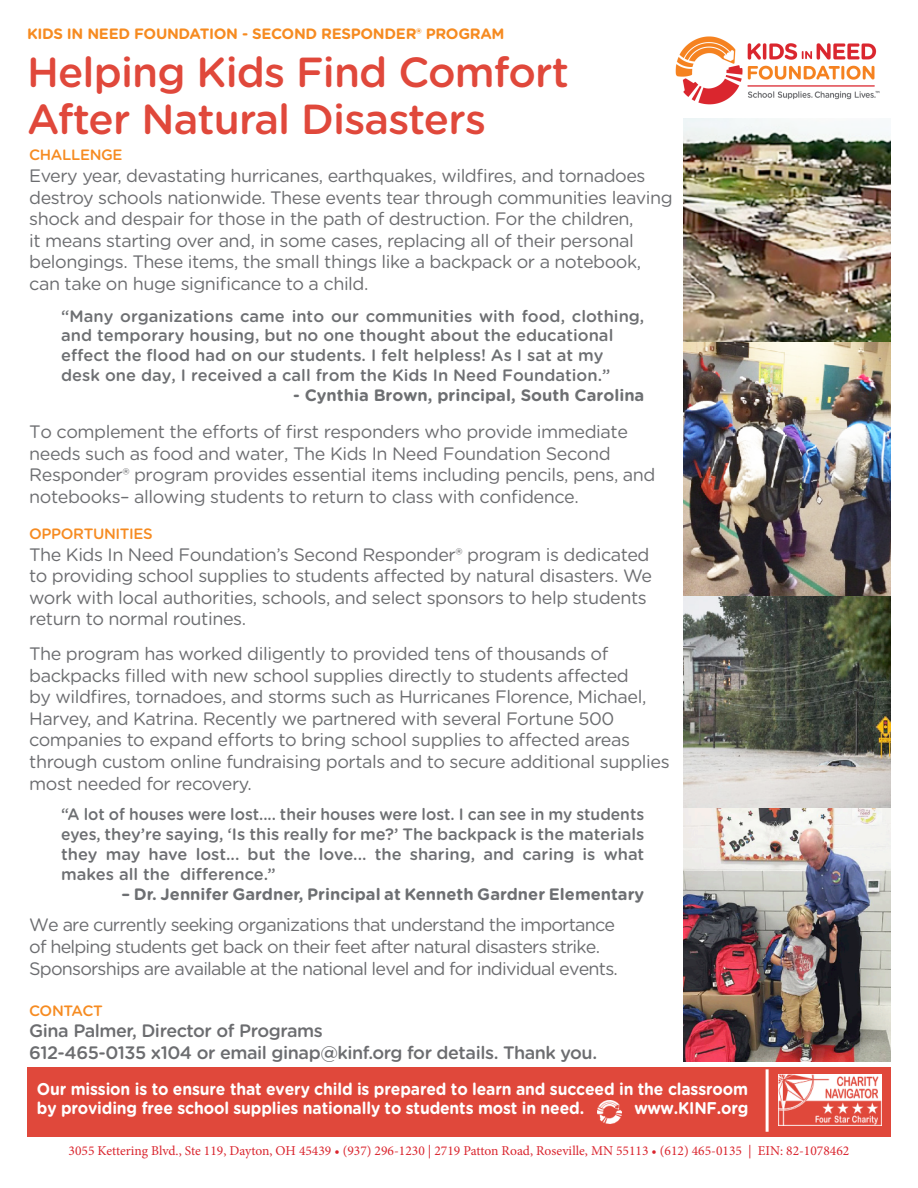
<style>
.page{position:relative;width:918px;height:1188px;background:#fff}
.page>*{position:absolute;margin:0;border:0;box-sizing:border-box;transform-origin:0 0}
.t1{font:500 42px "Gotham Rounded";letter-spacing:-.02em;color:#e0483b}
.t2{font:18px/21.6px "Gotham Rounded";letter-spacing:-.025em;color:#6c6d70}
.t3{font:18px/21.6px "Gotham Rounded";letter-spacing:-.025em;color:#6d6e71}
.t4{font:18px/22px "Gotham Rounded";letter-spacing:-.045em;color:#6c6d70}
.t5{font:500 18px "Gotham Rounded";letter-spacing:-.025em;color:#6c6d70}
.t6{font:700 16.95px "Gotham Rounded";letter-spacing:-.01em;color:#fff;scale:.93 1}
.t7{font:500 16.5px/19.8px "Gotham Rounded";color:#6d6f72}
.t8{font:500 16.5px/19.8px "Gotham Rounded";color:#6d6f72;text-align:justify;scale:.95 1}
.t9{font:700 16.5px "Gotham Rounded";color:#6d6f72}
.t10{font:700 15px "Gotham Rounded";letter-spacing:-.02em;color:#f68b21}
.t11{font:500 15px "Gotham Rounded";letter-spacing:-.025em;color:#f68b21}
.t12{font:13.5px "Minion Pro";color:#da252e}
</style>
<div class="page">
<img style="left:683px;top:119px;width:208px;height:942px">
<div style="left:27px;top:1067px;width:864px;height:70px;background:#e0483b"></div>
<img style="left:675px;top:36px;width:205px;height:69px">
<img style="left:778px;top:1075px;width:103px;height:51px">
<img style="left:598px;top:1100px;width:23px;height:24px">
<hr style="left:766px;top:1069px;width:3px;height:63px;background:#fff">
<p class="t10" style="left:27px;top:23px;width:479px">KIDS IN NEED FOUNDATION - SECOND RESPONDER® PROGRAM</p>
<p class="t1" style="left:27px;top:42px;width:543px">Helping Kids Find Comfort</p>
<p class="t1" style="left:27px;top:89px;width:461px">After Natural Disasters</p>
<p class="t11" style="left:29px;top:144px;width:95px">CHALLENGE</p>
<p class="t2" style="left:29px;top:164px;width:645px">Every year, devastating hurricanes, earthquakes, wildfires, and tornadoes destroy schools nationwide. These events tear through communities leaving shock and despair for those in the path of destruction. For the children,<br>it means starting over and, in some cases, replacing all of their personal belongings. These items, the small things like a backpack or a notebook, can take on huge significance to a child.</p>
<p class="t7" style="left:61px;top:305px;width:585px">“Many organizations came into our communities with food, clothing, and temporary housing, but no one thought about the educational</p>
<p class="t7" style="left:61px;top:345px;width:544px">effect the flood had on our students. I felt helpless! As I sat at my</p>
<p class="t7" style="left:61px;top:365px;width:551px">desk one day, I received a call from the Kids In Need Foundation.”</p>
<p class="t9" style="left:293px;top:383px;width:353px">- Cynthia Brown, principal, South Carolina</p>
<p class="t3" style="left:29px;top:420px;width:628px">To complement the efforts of first responders who provide immediate needs such as food and water, The Kids In Need Foundation Second Responder® program provides essential items including pencils, pens, and notebooks– allowing students to return to class with confidence.</p>
<p class="t11" style="left:29px;top:523px;width:125px">OPPORTUNITIES</p>
<p class="t2" style="left:29px;top:543px;width:624px">The Kids In Need Foundation’s Second Responder® program is dedicated to providing school supplies to students affected by natural disasters. We work with local authorities, schools, and select sponsors to help students return to normal routines.</p>
<p class="t2" style="left:29px;top:642px;width:642px">The program has worked diligently to provided tens of thousands of backpacks filled with new school supplies directly to students affected<br>by wildfires, tornadoes, and storms such as Hurricanes Florence, Michael, Harvey, and Katrina. Recently we partnered with several Fortune 500 companies to expand efforts to bring school supplies to affected areas through custom online fundraising portals and to secure additional supplies most needed for recovery.</p>
<p class="t8" style="left:61px;top:804px;width:615px">“A lot of houses were lost.... their houses were lost. I can see in my students eyes, they’re saying, ‘Is this really for me?’ The backpack is the materials they may have lost... but the love... the sharing, and caring is what makes all the difference.”</p>
<p class="t9" style="left:122px;top:882px;width:524px">– Dr. Jennifer Gardner, Principal at Kenneth Gardner Elementary</p>
<p class="t4" style="left:29px;top:913px;width:590px">We are currently seeking organizations that understand the importance of helping students get back on their feet after natural disasters strike.<br>Sponsorships are available at the national level and for individual events.</p>
<p class="t11" style="left:29px;top:1000px;width:75px">CONTACT</p>
<p class="t5" style="left:29px;top:1018px;width:295px">Gina Palmer, Director of Programs</p>
<p class="t5" style="left:29px;top:1040px;width:569px">612-465-0135 x104 or email ginap@kinf.org for details. Thank you.</p>
<p class="t6" style="left:37px;top:1076px;width:766px">Our mission is to ensure that every child is prepared to learn and succeed in the classroom</p>
<p class="t6" style="left:37px;top:1095px;width:590px">by providing free school supplies nationally to students most in need.</p>
<p class="t6" style="left:634px;top:1095px;width:124px">www.KINF.org</p>
<p class="t12" style="left:69px;top:1141px;width:782px">3055 Kettering Blvd., Ste 119, Dayton, OH 45439 • (937) 296-1230 | 2719 Patton Road, Roseville, MN 55113 • (612) 465-0135 | EIN: 82-1078462</p>
</div>
